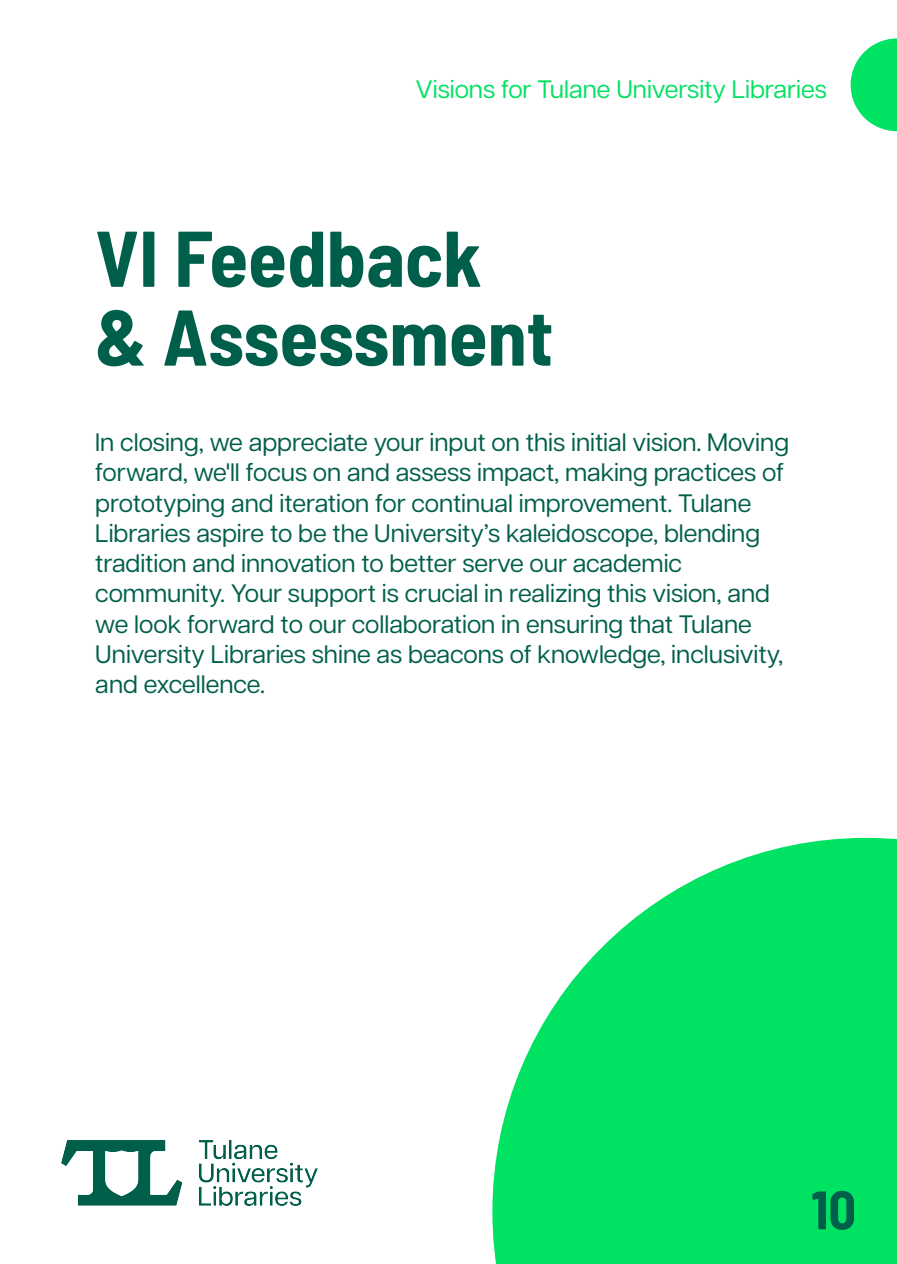
<style>
.page{position:relative;width:897px;height:1264px;background:#fff}
.page>*{position:absolute;margin:0;border:0;box-sizing:border-box;transform-origin:0 0}
.t1{font:700 semi-condensed 78.75px/78.8px "Barlow";color:#005f4a}
.t2{font:700 semi-condensed 54px "Barlow";color:#005f4a}
.t3{font:25.2px/30.3px "Articulat CF";color:#005f4a}
.t4{font:25.2px "Articulat CF";color:#00e262}
</style>
<div class="page">
<img style="left:61px;top:1140px;width:256px;height:65px">
<svg style="left:492px;top:838px;width:404px;height:426px"></svg>
<svg style="left:850px;top:38px;width:46px;height:93px"></svg>
<p class="t4" style="left:415px;top:71px;width:413px">Visions for Tulane University Libraries</p>
<h1 class="t1" style="left:95px;top:214px;width:459px">VI Feedback<br>&amp; Assessment</h1>
<p class="t3" style="left:95px;top:425px;width:695px">In closing, we appreciate your input on this initial vision. Moving forward, we'll focus on and assess impact, making practices of prototyping and iteration for continual improvement. Tulane Libraries aspire to be the University’s kaleidoscope, blending tradition and innovation to better serve our academic community. Your support is crucial in realizing this vision, and we look forward to our collaboration in ensuring that Tulane University Libraries shine as beacons of knowledge, inclusivity, and excellence.</p>
<h2 class="t2" style="left:811px;top:1170px;width:46px">10</h2>
</div>
